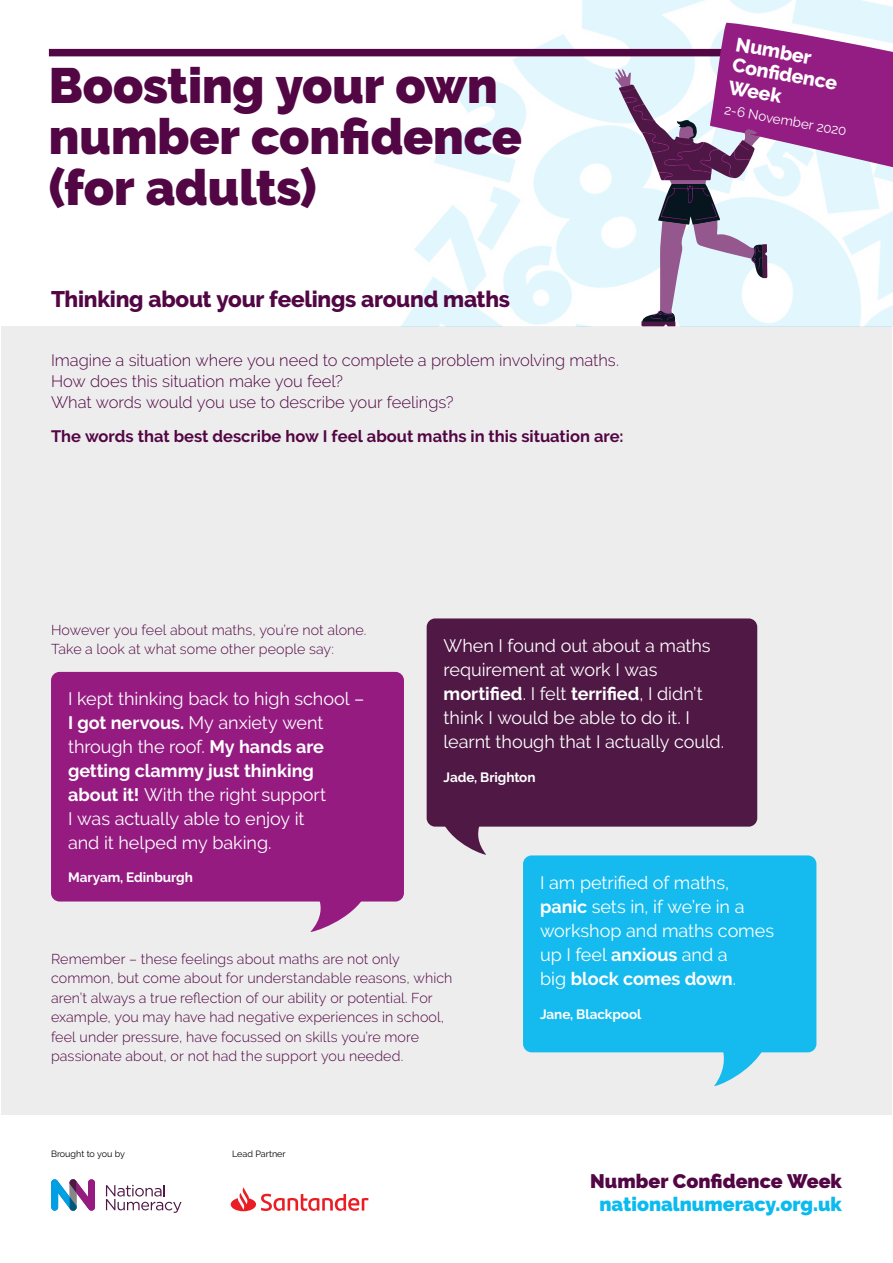
<style>
.page{position:relative;width:893px;height:1263px;background:#fff}
.page>*{position:absolute;margin:0;border:0;box-sizing:border-box;transform-origin:0 0}
.t1{font:900 49.5px/51px "Raleway";letter-spacing:-.005em;color:#520644}
.t2{font:800 22.5px "Raleway";letter-spacing:-.01em;color:#520644}
.t3{font:900 19.5px "Raleway";color:#0bbbef}
.t4{font:900 19.5px "Raleway";color:#520644}
.t5{font:800 19.5px/21.8px "Raleway";color:#fff}
.t6{font:18px/24px "Raleway";letter-spacing:-.005em;color:#fff}
.t7{font:300 16.5px/21px "Raleway";letter-spacing:-.005em;color:#520644}
.t8{font:700 16.5px "Raleway";color:#520644}
.t9{font:300 14.25px/19.5px "Raleway";letter-spacing:.005em;color:#520644}
.t10{font:700 13.5px "Raleway";letter-spacing:-.005em;color:#fff}
.t11{font:13.5px "Raleway";color:#fff}
.t12{font:9px "Raleway";color:#000}
.s1{font-weight:700}
</style>
<div class="page">
<div style="left:1px;top:326px;width:891px;height:789px;background:#ededed"></div>
<img style="left:397px;top:0;width:496px;height:326px">
<div style="left:49px;top:49px;width:793px;height:7px;background:#520644"></div>
<div style="left:51px;top:672px;width:353px;height:229px;background:#951b81;border-radius:9px"></div>
<svg style="left:310px;top:901px;width:67px;height:31px"></svg>
<div style="left:427px;top:618px;width:330px;height:209px;background:#4f1845;border-radius:9px"></div>
<svg style="left:434px;top:826px;width:52px;height:29px"></svg>
<div style="left:523px;top:855px;width:293px;height:197px;background:#15bbee;border-radius:9px"></div>
<svg style="left:714px;top:1052px;width:63px;height:35px"></svg>
<svg style="left:615px;top:23px;width:278px;height:303px"></svg>
<svg style="left:106px;top:1184px;width:75px;height:29px"></svg>
<svg style="left:51px;top:1179px;width:44px;height:32px"></svg>
<svg style="left:231px;top:1187px;width:137px;height:24px"></svg>
<h1 class="t1" style="left:49px;top:60px;width:475px">Boosting your own number confidence (for adults)</h1>
<p class="t2" style="left:51px;top:286px;width:461px">Thinking about your feelings around maths</p>
<p class="t7" style="left:51px;top:350px;width:569px">Imagine a situation where you need to complete a problem involving maths.<br>How does this situation make you feel?<br>What words would you use to describe your feelings?</p>
<p class="t8" style="left:51px;top:427px;width:574px">The words that best describe how I feel about maths in this situation are:</p>
<p class="t5" style="left:738px;top:33px;width:108px;rotate:10deg">Number<br>Confi dence<br>Week</p>
<p class="t11" style="left:726px;top:102px;width:125px;rotate:10deg">2-6 November 2020</p>
<p class="t9" style="left:51px;top:620px;width:317px">However you feel about maths, you’re not alone.<br>Take a look at what some other people say:</p>
<p class="t6" style="left:68px;top:686px;width:298px">I kept thinking back to high school –<br><span class="s1">I got nervous.</span> My anxiety went through the roof. <span class="s1">My hands are getting clammy just thinking about it!</span> With the right support<br>I was actually able to enjoy it<br>and it helped my baking.</p>
<p class="t10" style="left:68px;top:870px;width:126px">Maryam, Edinburgh</p>
<p class="t6" style="left:444px;top:634px;width:282px">When I found out about a maths requirement at work I was <span class="s1">mortified</span>. I felt <span class="s1">terrified</span>, I didn’t think I would be able to do it. I learnt though that I actually could.</p>
<p class="t10" style="left:444px;top:769px;width:93px">Jade, Brighton</p>
<p class="t6" style="left:540px;top:871px;width:236px">I am petrified of maths, <span class="s1">panic</span> sets in, if we’re in a workshop and maths comes up I feel <span class="s1">anxious</span> and a<br>big <span class="s1">block comes down</span>.</p>
<p class="t10" style="left:540px;top:1006px;width:103px">Jane, Blackpool</p>
<p class="t9" style="left:51px;top:949px;width:403px">Remember – these feelings about maths are not only common, but come about for understandable reasons, which aren’t always a true reflection of our ability or potential. For example, you may have had negative experiences in school, feel under pressure, have focussed on skills you’re more passionate about, or not had the support you needed.</p>
<p class="t12" style="left:51px;top:1149px;width:75px">Brought to you by</p>
<p class="t12" style="left:232px;top:1149px;width:55px">Lead Partner</p>
<p class="t4" style="left:590px;top:1170px;width:253px">Number Confidence Week</p>
<p class="t3" style="left:599px;top:1192px;width:244px">nationalnumeracy.org.uk</p>
</div>
